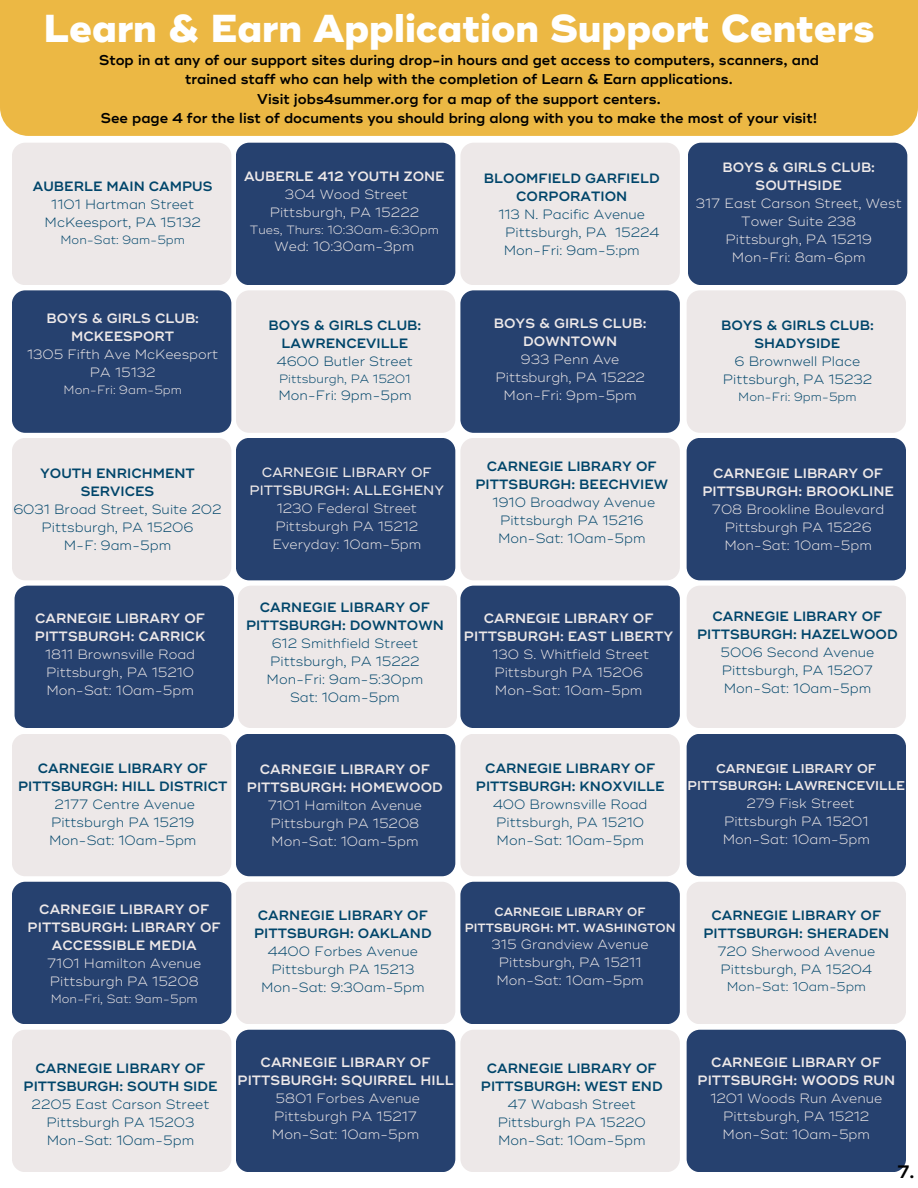
<style>
.page{position:relative;width:918px;height:1188px;background:#fff}
.page>*{position:absolute;margin:0;border:0;box-sizing:border-box;transform-origin:0 0}
.t1{font:800 38.85px "Ridley Grotesk";color:#fff}
.t2{font:600 18px "Ridley Grotesk";color:#000}
.t3{font:600 14.25px/19.2px "Ridley Grotesk";color:#000;text-align:center}
.t4{font:300 13.5px/18px "Ridley Grotesk";color:#ede8e8;text-align:center}
.t5{font:300 13.5px/18px "Ridley Grotesk";color:#00456a;text-align:center}
.t6{font:600 13.5px/18px "Ridley Grotesk";color:#00456a;text-align:center}
.t7{font:600 13.5px/18px "Ridley Grotesk";color:#ede8e8;text-align:center}
.t8{font:500 13.5px/18px "Ridley Grotesk";color:#ede8e8;text-align:center}
.t9{font:600 12.75px/17px "Ridley Grotesk";color:#ede8e8;text-align:center}
.t10{font:300 12.75px "Ridley Grotesk";color:#00456a}
.t11{font:300 12px "Ridley Grotesk";color:#ede8e8}
.t12{font:300 12px "Ridley Grotesk";color:#00456a}
.t13{font:600 12px/16px "Ridley Grotesk";color:#ede8e8;text-align:center}
</style>
<div class="page">
<div style="left:0;top:0;width:918px;height:136px;background:#ecb844"></div>
<div style="left:12px;top:143px;width:219px;height:142px;background:#ede8e8;border-radius:13px"></div>
<div style="left:236px;top:143px;width:219px;height:142px;background:#26416f;border-radius:13px"></div>
<div style="left:460px;top:143px;width:220px;height:142px;background:#ede8e8;border-radius:13px"></div>
<div style="left:688px;top:143px;width:219px;height:142px;background:#26416f;border-radius:13px"></div>
<div style="left:12px;top:290px;width:219px;height:143px;background:#26416f;border-radius:13px"></div>
<div style="left:236px;top:290px;width:219px;height:143px;background:#ede8e8;border-radius:13px"></div>
<div style="left:460px;top:290px;width:220px;height:143px;background:#26416f;border-radius:13px"></div>
<div style="left:687px;top:290px;width:219px;height:143px;background:#ede8e8;border-radius:13px"></div>
<div style="left:12px;top:438px;width:219px;height:142px;background:#ede8e8;border-radius:13px"></div>
<div style="left:236px;top:438px;width:219px;height:142px;background:#26416f;border-radius:13px"></div>
<div style="left:460px;top:438px;width:220px;height:142px;background:#ede8e8;border-radius:13px"></div>
<div style="left:687px;top:438px;width:219px;height:142px;background:#26416f;border-radius:13px"></div>
<div style="left:460px;top:586px;width:220px;height:142px;background:#26416f;border-radius:13px"></div>
<div style="left:687px;top:586px;width:219px;height:142px;background:#ede8e8;border-radius:13px"></div>
<div style="left:12px;top:734px;width:219px;height:142px;background:#ede8e8;border-radius:13px"></div>
<div style="left:236px;top:734px;width:219px;height:142px;background:#26416f;border-radius:13px"></div>
<div style="left:460px;top:734px;width:220px;height:142px;background:#ede8e8;border-radius:13px"></div>
<div style="left:687px;top:734px;width:219px;height:142px;background:#26416f;border-radius:13px"></div>
<div style="left:12px;top:882px;width:219px;height:142px;background:#26416f;border-radius:13px"></div>
<div style="left:236px;top:882px;width:219px;height:142px;background:#ede8e8;border-radius:13px"></div>
<div style="left:460px;top:882px;width:220px;height:142px;background:#26416f;border-radius:13px"></div>
<div style="left:687px;top:882px;width:219px;height:142px;background:#ede8e8;border-radius:13px"></div>
<div style="left:12px;top:1030px;width:219px;height:142px;background:#ede8e8;border-radius:13px"></div>
<div style="left:236px;top:1030px;width:219px;height:142px;background:#26416f;border-radius:13px"></div>
<div style="left:460px;top:1030px;width:220px;height:142px;background:#ede8e8;border-radius:13px"></div>
<div style="left:687px;top:1030px;width:219px;height:142px;background:#26416f;border-radius:13px"></div>
<div style="left:15px;top:586px;width:219px;height:142px;background:#26416f;border-radius:13px"></div>
<div style="left:238px;top:586px;width:219px;height:142px;background:#ede8e8;border-radius:13px"></div>
<h1 class="t1" style="left:43px;top:5px;width:833px">Learn &amp; Earn Application Support Centers</h1>
<p class="t3" style="left:99px;top:51px;width:721px">Stop in at any of our support sites during drop-in hours and get access to computers, scanners, and trained staff who can help with the completion of Learn &amp; Earn applications.<br>Visit jobs4summer.org for a map of the support centers.<br>See page 4 for the list of documents you should bring along with you to make the most of your visit!</p>
<p class="t6" style="left:33px;top:178px;width:181px">AUBERLE MAIN CAMPUS</p>
<p class="t5" style="left:45px;top:196px;width:158px">1101 Hartman Street<br>McKeesport, PA 15132</p>
<p class="t12" style="left:61px;top:233px;width:126px">Mon-Sat: 9am-5pm</p>
<p class="t7" style="left:46px;top:309px;width:154px">BOYS &amp; GIRLS CLUB:<br>MCKEESPORT</p>
<p class="t4" style="left:27px;top:345px;width:193px">1305 Fifth Ave McKeesport<br>PA 15132</p>
<p class="t11" style="left:64px;top:382px;width:120px">Mon-Fri: 9am-5pm</p>
<p class="t7" style="left:244px;top:168px;width:202px">AUBERLE 412 YOUTH ZONE</p>
<p class="t4" style="left:270px;top:186px;width:151px">304 Wood Street<br>Pittsburgh, PA 15222</p>
<p class="t11" style="left:250px;top:223px;width:190px">Tues, Thurs: 10:30am-6:30pm</p>
<p class="t4" style="left:275px;top:238px;width:141px">Wed: 10:30am-3pm</p>
<p class="t6" style="left:269px;top:316px;width:154px">BOYS &amp; GIRLS CLUB:<br>LAWRENCEVILLE</p>
<p class="t5" style="left:277px;top:352px;width:138px">4600 Butler Street</p>
<p class="t12" style="left:279px;top:371px;width:133px">Pittsburgh, PA 15201</p>
<p class="t5" style="left:278px;top:386px;width:135px">Mon-Fri: 9pm-5pm</p>
<p class="t6" style="left:484px;top:169px;width:177px">BLOOMFIELD GARFIELD<br>CORPORATION</p>
<p class="t5" style="left:504px;top:205px;width:157px;text-align:left;text-indent:-5px">113 N. Pacific Avenue<br>Pittsburgh, PA 15224<br>Mon-Fri: 9am-5:pm</p>
<p class="t7" style="left:494px;top:315px;width:154px">BOYS &amp; GIRLS CLUB:<br>DOWNTOWN</p>
<p class="t4" style="left:495px;top:351px;width:151px">933 Penn Ave<br>Pittsburgh, PA 15222<br>Mon-Fri: 9pm-5pm</p>
<p class="t7" style="left:722px;top:159px;width:154px">BOYS &amp; GIRLS CLUB:<br>SOUTHSIDE</p>
<p class="t4" style="left:696px;top:195px;width:207px">317 East Carson Street, West<br>Tower Suite 238<br>Pittsburgh, PA 15219<br>Mon-Fri: 8am-6pm</p>
<p class="t6" style="left:721px;top:316px;width:154px">BOYS &amp; GIRLS CLUB:<br>SHADYSIDE</p>
<p class="t5" style="left:723px;top:352px;width:151px">6 Brownwell Place<br>Pittsburgh, PA 15232</p>
<p class="t12" style="left:738px;top:389px;width:120px">Mon-Fri: 9pm-5pm</p>
<p class="t6" style="left:40px;top:465px;width:156px">YOUTH ENRICHMENT<br>SERVICES</p>
<p class="t5" style="left:13px;top:501px;width:210px">6031 Broad Street, Suite 202<br>Pittsburgh, PA 15206<br>M-F: 9am-5pm</p>
<p class="t7" style="left:35px;top:610px;width:172px;text-align:left">CARNEGIE LIBRARY OF<br>PITTSBURGH: CARRICK</p>
<p class="t4" style="left:45px;top:646px;width:152px;text-align:justify">1811 Brownsville Road Pittsburgh, PA 15210<br>Mon-Sat: 10am-5pm</p>
<p class="t8" style="left:250px;top:463px;width:196px">CARNEGIE LIBRARY OF<br>PITTSBURGH: ALLEGHENY</p>
<p class="t4" style="left:272px;top:499px;width:151px">1230 Federal Street<br>Pittsburgh PA 15212<br>Everyday: 10am-5pm</p>
<p class="t6" style="left:246px;top:599px;width:199px">CARNEGIE LIBRARY OF<br>PITTSBURGH: DOWNTOWN</p>
<p class="t5" style="left:267px;top:635px;width:158px">612 Smithfield Street<br>Pittsburgh, PA 15222<br>Mon-Fri: 9am-5:30pm<br>Sat: 10am-5pm</p>
<p class="t6" style="left:475px;top:458px;width:194px">CARNEGIE LIBRARY OF<br>PITTSBURGH: BEECHVIEW</p>
<p class="t5" style="left:493px;top:494px;width:164px">1910 Broadway Avenue<br>Pittsburgh PA 15216<br>Mon-Sat: 10am-5pm</p>
<p class="t7" style="left:464px;top:610px;width:211px">CARNEGIE LIBRARY OF<br>PITTSBURGH: EAST LIBERTY</p>
<p class="t4" style="left:493px;top:646px;width:158px;text-align:left">130 S. Whitfield Street<br>Pittsburgh PA 15206<br>Mon-Sat: 10am-5pm</p>
<p class="t7" style="left:702px;top:465px;width:193px">CARNEGIE LIBRARY OF<br>PITTSBURGH: BROOKLINE</p>
<p class="t4" style="left:712px;top:501px;width:174px">708 Brookline Boulevard<br>Pittsburgh PA 15226<br>Mon-Sat: 10am-5pm</p>
<p class="t6" style="left:697px;top:608px;width:202px">CARNEGIE LIBRARY OF<br>PITTSBURGH: HAZELWOOD</p>
<p class="t5" style="left:721px;top:644px;width:155px;text-align:justify">5006 Second Avenue Pittsburgh, PA 15207<br>Mon-Sat: 10am-5pm</p>
<p class="t6" style="left:18px;top:760px;width:211px">CARNEGIE LIBRARY OF<br>PITTSBURGH: HILL DISTRICT</p>
<p class="t5" style="left:49px;top:796px;width:149px">2177 Centre Avenue<br>Pittsburgh PA 15219<br>Mon-Sat: 10am-5pm</p>
<p class="t7" style="left:247px;top:760px;width:198px">CARNEGIE LIBRARY OF<br>PITTSBURGH: HOMEWOOD</p>
<p class="t4" style="left:268px;top:796px;width:156px;text-align:left">7101 Hamilton Avenue<br>Pittsburgh PA 15208<br>Mon-Sat: 10am-5pm</p>
<p class="t6" style="left:476px;top:760px;width:190px">CARNEGIE LIBRARY OF<br>PITTSBURGH: KNOXVILLE</p>
<p class="t5" style="left:493px;top:796px;width:156px;text-align:left">400 Brownsville Road<br>Pittsburgh, PA 15210<br>Mon-Sat: 10am-5pm</p>
<p class="t9" style="left:687px;top:760px;width:219px">CARNEGIE LIBRARY OF<br>PITTSBURGH: LAWRENCEVILLE</p>
<p class="t4" style="left:723px;top:794px;width:149px;text-align:left;text-indent:24px">279 Fisk Street<br>Pittsburgh PA 15201<br>Mon-Sat: 10am-5pm</p>
<p class="t7" style="left:28px;top:901px;width:195px">CARNEGIE LIBRARY OF<br>PITTSBURGH: LIBRARY OF<br>ACCESSIBLE MEDIA</p>
<p class="t4" style="left:47px;top:955px;width:156px;text-align:left">7101 Hamilton Avenue<br>Pittsburgh PA 15208</p>
<p class="t11" style="left:51px;top:992px;width:148px">Mon-Fri, Sat: 9am-5pm</p>
<p class="t6" style="left:254px;top:907px;width:179px;text-align:left">CARNEGIE LIBRARY OF<br>PITTSBURGH: OAKLAND</p>
<p class="t5" style="left:261px;top:943px;width:165px">4400 Forbes Avenue<br>Pittsburgh PA 15213<br>Mon-Sat: 9:30am-5pm</p>
<p class="t13" style="left:465px;top:905px;width:212px">CARNEGIE LIBRARY OF<br>PITTSBURGH: MT. WASHINGTON</p>
<p class="t4" style="left:492px;top:936px;width:158px">315 Grandview Avenue<br>Pittsburgh, PA 15211<br>Mon-Sat: 10am-5pm</p>
<p class="t6" style="left:24px;top:1060px;width:196px">CARNEGIE LIBRARY OF<br>PITTSBURGH: SOUTH SIDE</p>
<p class="t5" style="left:32px;top:1096px;width:179px">2205 East Carson Street<br>Pittsburgh PA 15203<br>Mon-Sat: 10am-5pm</p>
<p class="t7" style="left:237px;top:1053px;width:218px">CARNEGIE LIBRARY OF<br>PITTSBURGH: SQUIRREL HILL</p>
<p class="t4" style="left:272px;top:1089px;width:150px;text-align:left">5801 Forbes Avenue<br>Pittsburgh PA 15217<br>Mon-Sat: 10am-5pm</p>
<p class="t6" style="left:481px;top:1060px;width:183px">CARNEGIE LIBRARY OF<br>PITTSBURGH: WEST END</p>
<p class="t5" style="left:498px;top:1096px;width:150px">47 Wabash Street<br>Pittsburgh PA 15220<br>Mon-Sat: 10am-5pm</p>
<p class="t6" style="left:703px;top:907px;width:187px">CARNEGIE LIBRARY OF<br>PITTSBURGH: SHERADEN</p>
<p class="t5" style="left:717px;top:943px;width:159px;text-align:left">720 Sherwood Avenue<br>Pittsburgh, PA 15204</p>
<p class="t10" style="left:727px;top:980px;width:141px">Mon-Sat: 10am-5pm</p>
<p class="t7" style="left:698px;top:1053px;width:199px">CARNEGIE LIBRARY OF<br>PITTSBURGH: WOODS RUN</p>
<p class="t4" style="left:710px;top:1089px;width:173px">1201 Woods Run Avenue<br>Pittsburgh, PA 15212<br>Mon-Sat: 10am-5pm</p>
<h2 class="t2" style="left:897px;top:1161px;width:19px">7.</h2>
</div>
